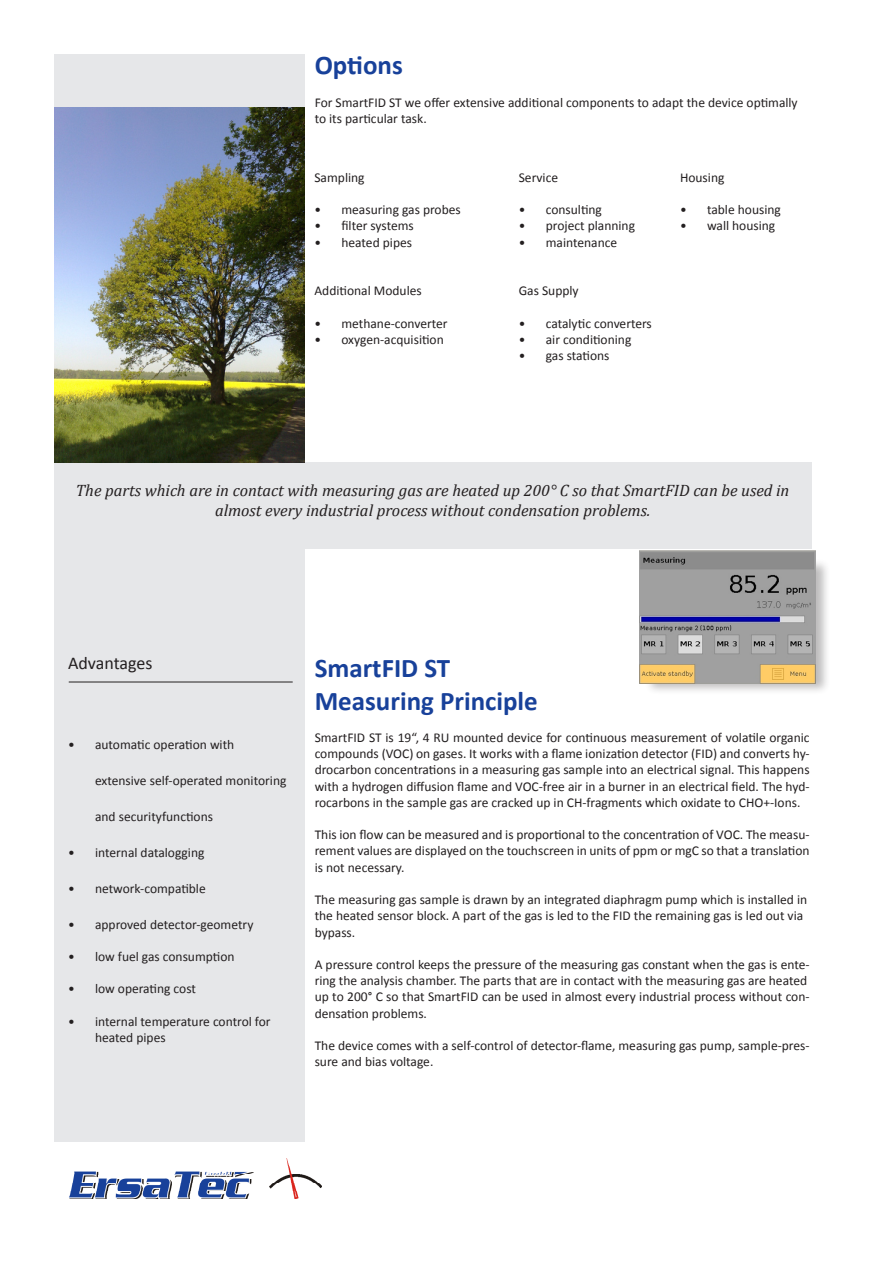
<style>
.page{position:relative;width:893px;height:1263px;background:#fff}
.page>*{position:absolute;margin:0;border:0;box-sizing:border-box;transform-origin:0 0}
.t1{font:700 27px "Calibri";color:#18419a}
.t2{font:18px "Calibri";color:#231f20}
.t3{font:italic 16.5px "Cambria";color:#231f20}
.t4{font:13.5px/16.2px "Calibri";color:#231f20}
</style>
<div class="page">
<div style="left:54px;top:54px;width:250px;height:1088px;background:#e6e7e9"></div>
<hr style="left:69px;top:682px;width:224px;height:1px;background:#231f20">
<div style="left:54px;top:462px;width:757px;height:87px;background:#e6e7e9"></div>
<img style="left:69px;top:1158px;width:253px;height:41px">
<img style="left:54px;top:107px;width:250px;height:356px">
<div style="left:644px;top:558px;width:191px;height:175px;background:#231f20;opacity:.3"></div>
<img style="left:640px;top:551px;width:175px;height:132px">
<p class="t1" style="left:315px;top:49px;width:90px">Options</p>
<p class="t4" style="left:315px;top:94px;width:485px">For SmartFID ST we offer extensive additional components to adapt the device optimally to its particular task.</p>
<p class="t4" style="left:314px;top:168px;width:52px">Sampling</p>
<p class="t4" style="left:314px;top:201px;width:148px">• measuring gas probes</p>
<p class="t4" style="left:314px;top:217px;width:101px">• filter systems</p>
<p class="t4" style="left:314px;top:233px;width:99px">• heated pipes</p>
<p class="t4" style="left:314px;top:282px;width:109px">Additional Modules</p>
<p class="t4" style="left:314px;top:314px;width:135px">• methane-converter</p>
<p class="t4" style="left:314px;top:330px;width:131px">• oxygen-acquisition</p>
<p class="t4" style="left:519px;top:168px;width:41px">Service</p>
<p class="t4" style="left:519px;top:201px;width:85px">• consulting</p>
<p class="t4" style="left:519px;top:217px;width:118px">• project planning</p>
<p class="t4" style="left:519px;top:233px;width:100px">• maintenance</p>
<p class="t4" style="left:519px;top:282px;width:61px">Gas Supply</p>
<p class="t4" style="left:519px;top:314px;width:135px">• catalytic converters</p>
<p class="t4" style="left:519px;top:330px;width:114px">• air conditioning</p>
<p class="t4" style="left:519px;top:347px;width:92px">• gas stations</p>
<p class="t4" style="left:680px;top:168px;width:46px">Housing</p>
<p class="t4" style="left:680px;top:201px;width:102px">• table housing</p>
<p class="t4" style="left:680px;top:217px;width:97px">• wall housing</p>
<p class="t3" style="left:76px;top:481px;width:715px">The parts which are in contact with measuring gas are heated up 200° C so that SmartFID can be used in</p>
<p class="t3" style="left:215px;top:500px;width:437px">almost every industrial process without condensation problems.</p>
<p class="t2" style="left:68px;top:652px;width:86px">Advantages</p>
<p class="t4" style="left:68px;top:735px;width:168px">• automatic operation with</p>
<p class="t4" style="left:95px;top:771px;width:193px">extensive self-operated monitoring</p>
<p class="t4" style="left:95px;top:807px;width:120px">and securityfunctions</p>
<p class="t4" style="left:68px;top:843px;width:138px">• internal datalogging</p>
<p class="t4" style="left:68px;top:879px;width:139px">• network-compatible</p>
<p class="t4" style="left:68px;top:915px;width:187px">• approved detector-geometry</p>
<p class="t4" style="left:68px;top:948px;width:168px">• low fuel gas consumption</p>
<p class="t4" style="left:68px;top:980px;width:129px">• low operating cost</p>
<p class="t4" style="left:95px;top:1013px;width:177px;text-indent:-27px">• internal temperature control for heated pipes</p>
<p class="t1" style="left:315px;top:651px;width:137px">SmartFID ST</p>
<p class="t1" style="left:315px;top:684px;width:225px">Measuring Principle</p>
<p class="t4" style="left:315px;top:729px;width:496px;text-align:justify">SmartFID ST is 19“, 4 RU mounted device for continuous measurement of volatile organic compounds (VOC) on gases. It works with a flame ionization detector (FID) and converts hy&shy;drocarbon concentrations in a measuring gas sample into an electrical signal. This happens with a hydrogen diffusion flame and VOC-free air in a burner in an electrical field. The hyd&shy;rocarbons in the sample gas are cracked up in CH-fragments which oxidate to CHO+-Ions.</p>
<p class="t4" style="left:315px;top:826px;width:496px;text-align:justify">This ion flow can be measured and is proportional to the concentration of VOC. The measu&shy;rement values are displayed on the touchscreen in units of ppm or mgC so that a translation is not necessary.</p>
<p class="t4" style="left:315px;top:891px;width:494px">The measuring gas sample is drawn by an integrated diaphragm pump which is installed in</p>
<p class="t4" style="left:315px;top:907px;width:490px">the heated sensor block. A part of the gas is led to the FID the remaining gas is led out via</p>
<p class="t4" style="left:315px;top:923px;width:42px">bypass.</p>
<p class="t4" style="left:315px;top:956px;width:496px">A pressure control keeps the pressure of the measuring gas constant when the gas is ente&shy;ring the analysis chamber. The parts that are in contact with the measuring gas are heated</p>
<p class="t4" style="left:315px;top:988px;width:496px">up to 200° C so that SmartFID can be used in almost every industrial process without con&shy;densation problems.</p>
<p class="t4" style="left:315px;top:1037px;width:496px">The device comes with a self-control of detector-flame, measuring gas pump, sample-pres&shy;sure and bias voltage.</p>
</div>
